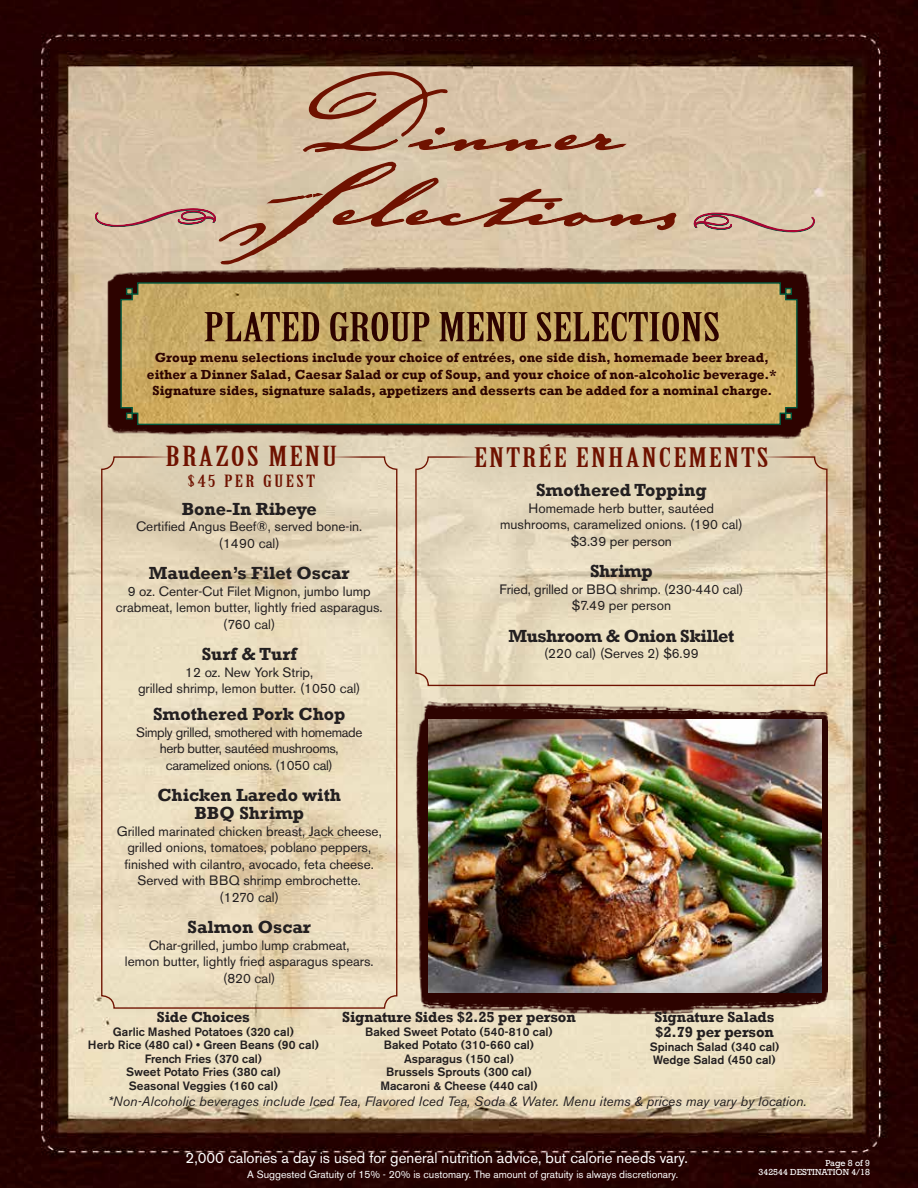
<style>
.page{position:relative;width:918px;height:1188px;background:#fff}
.page>*{position:absolute;margin:0;border:0;box-sizing:border-box;transform-origin:0 0}
.t1{font:105.3px/75px "Johann Sparkling ITC";color:#6f1200;text-align:center;scale:1.3 1}
.t2{font:39px "Birch Std";color:#2d0300;scale:1.6 1}
.t3{font:27px "Birch Std";letter-spacing:.05em;color:#6f1200;scale:1.6 1}
.t4{font:26.25px "Birch Std";letter-spacing:.05em;color:#6f1200;scale:1.6 1}
.t5{font:700 18px/18px "Rockwell";color:#231f20;text-align:center}
.t6{font:700 18px "Rockwell";letter-spacing:-.025em;color:#231f20}
.t7{font:16.5px "Birch Std";letter-spacing:.1em;color:#6f1200;scale:1.6 1}
.t8{font:15px "Akzidenz Grotesk BE";color:#fff}
.t9{font:700 15px/15px "Rockwell";letter-spacing:-.01em;color:#231f20}
.t10{font:13.5px/16.5px "Akzidenz Grotesk BE";color:#231f20;text-align:center}
.t11{font:700 13.5px/16.5px "Rockwell";color:#2d0300;text-align:center}
.t12{font:italic 13.5px "Akzidenz Grotesk BE";color:#231f20}
.t13{font:13.5px/16.5px "Akzidenz Grotesk BE";letter-spacing:-.025em;color:#231f20;text-align:center}
.t14{font:500 12px/13.5px "Akzidenz Grotesk BE";color:#231f20;text-align:center}
.t15{font:10.5px "Akzidenz Grotesk BE";color:#fff}
.t16{font:9px/9px "Rockwell";color:#fff;text-align:right}
</style>
<div class="page">
<img style="left:0;top:0;width:918px;height:1188px">
<svg style="left:693px;top:212px;width:122px;height:38px;background:#d1b49f"></svg>
<svg style="left:297px;top:70px;width:330px;height:83px;background:#caac92"></svg>
<svg style="left:94px;top:161px;width:585px;height:105px;background:#d1b79c"></svg>
<div style="left:139px;top:419px;width:225px;height:95px;background:#d9ceb4"></div>
<img style="left:415px;top:700px;width:413px;height:316px">
<div style="left:448px;top:417px;width:347px;height:77px;background:#d9ceb4"></div>
<img style="left:95px;top:267px;width:721px;height:174px">
<svg style="left:120px;top:282px;width:678px;height:144px;background:#c3a762"></svg>
<img style="left:429px;top:719px;width:393px;height:274px">
<h1 class="t1" style="left:235px;top:74px;width:346px">Dinner<br>Selections</h1>
<h2 class="t2" style="left:204px;top:305px;width:324px">PLATED GROUP MENU SELECTIONS</h2>
<p class="t11" style="left:147px;top:350px;width:631px">Group menu selections include your choice of entrées, one side dish, homemade beer bread, either a Dinner Salad, Caesar Salad or cup of Soup, and your choice of non-alcoholic beverage.*<br>Signature sides, signature salads, appetizers and desserts can be added for a nominal charge.</p>
<h3 class="t3" style="left:166px;top:441px;width:109px">BRAZOS MENU</h3>
<p class="t7" style="left:187px;top:472px;width:82px">$45 PER GUEST</p>
<h3 class="t5" style="left:182px;top:500px;width:137px">Bone-In Ribeye</h3>
<p class="t10" style="left:136px;top:518px;width:228px">Certified Angus Beef®, served bone-in. (1490 cal)</p>
<h3 class="t5" style="left:149px;top:564px;width:202px">Maudeen’s Filet Oscar</h3>
<p class="t10" style="left:116px;top:583px;width:268px">9 oz. Center-Cut Filet Mignon, jumbo lump crabmeat, lemon butter, lightly fried asparagus. (760 cal)</p>
<h3 class="t5" style="left:202px;top:645px;width:97px">Surf &amp; Turf</h3>
<p class="t10" style="left:138px;top:664px;width:224px">12 oz. New York Strip,<br>grilled shrimp, lemon butter. (1050 cal)</p>
<h3 class="t5" style="left:153px;top:705px;width:194px">Smothered Pork Chop</h3>
<p class="t13" style="left:136px;top:724px;width:228px">Simply grilled, smothered with homemade herb butter, sautéed mushrooms, caramelized onions. (1050 cal)</p>
<h3 class="t5" style="left:157px;top:786px;width:185px">Chicken Laredo with<br>BBQ Shrimp</h3>
<p class="t10" style="left:117px;top:823px;width:267px">Grilled marinated chicken breast, Jack cheese, grilled onions, tomatoes, poblano peppers, finished with cilantro, avocado, feta cheese.<br>Served with BBQ shrimp embrochette.<br>(1270 cal)</p>
<h3 class="t5" style="left:187px;top:918px;width:125px">Salmon Oscar</h3>
<p class="t10" style="left:125px;top:937px;width:250px">Char-grilled, jumbo lump crabmeat,<br>lemon butter, lightly fried asparagus spears. (820 cal)</p>
<h3 class="t4" style="left:474px;top:443px;width:185px">ENTRÉE ENHANCEMENTS</h3>
<h3 class="t5" style="left:536px;top:481px;width:172px">Smothered Topping</h3>
<p class="t10" style="left:500px;top:500px;width:244px">Homemade herb butter, sautéed mushrooms, caramelized onions. (190 cal) $3.39 per person</p>
<h3 class="t5" style="left:590px;top:562px;width:64px">Shrimp</h3>
<p class="t10" style="left:500px;top:581px;width:245px">Fried, grilled or BBQ shrimp. (230-440 cal) $7.49 per person</p>
<h3 class="t6" style="left:508px;top:625px;width:227px">Mushroom &amp; Onion Skillet</h3>
<p class="t10" style="left:544px;top:646px;width:156px">(220 cal) (Serves 2) $6.99</p>
<p class="t9" style="left:342px;top:1010px;width:235px">Signature Sides $2.25 per person</p>
<p class="t14" style="left:365px;top:1025px;width:189px">Baked Sweet Potato (540-810 cal)<br>Baked Potato (310-660 cal)<br>Asparagus (150 cal)<br>Brussels Sprouts (300 cal)<br>Macaroni &amp; Cheese (440 cal)</p>
<p class="t9" style="left:157px;top:1010px;width:95px">Side Choices</p>
<p class="t14" style="left:88px;top:1025px;width:232px">Garlic Mashed Potatoes (320 cal)<br>Herb Rice (480 cal) • Green Beans (90 cal)<br>French Fries (370 cal)<br>Sweet Potato Fries (380 cal)<br>Seasonal Veggies (160 cal)</p>
<p class="t9" style="left:655px;top:1010px;width:121px">Signature Salads $2.79 per person</p>
<p class="t14" style="left:650px;top:1040px;width:131px;text-align:left">Spinach Salad (340 cal)<br>Wedge Salad (450 cal)</p>
<p class="t12" style="left:108px;top:1093px;width:700px">*Non-Alcoholic beverages include Iced Tea, Flavored Iced Tea, Soda &amp; Water. Menu items &amp; prices may vary by location.</p>
<p class="t8" style="left:186px;top:1149px;width:504px">2,000 calories a day is used for general nutrition advice, but calorie needs vary.</p>
<p class="t15" style="left:247px;top:1168px;width:432px">A Suggested Gratuity of 15% - 20% is customary. The amount of gratuity is always discretionary.</p>
<p class="t16" style="left:759px;top:1159px;width:113px">Page 8 of 9<br>342544 DESTINATION 4/18</p>
</div>
